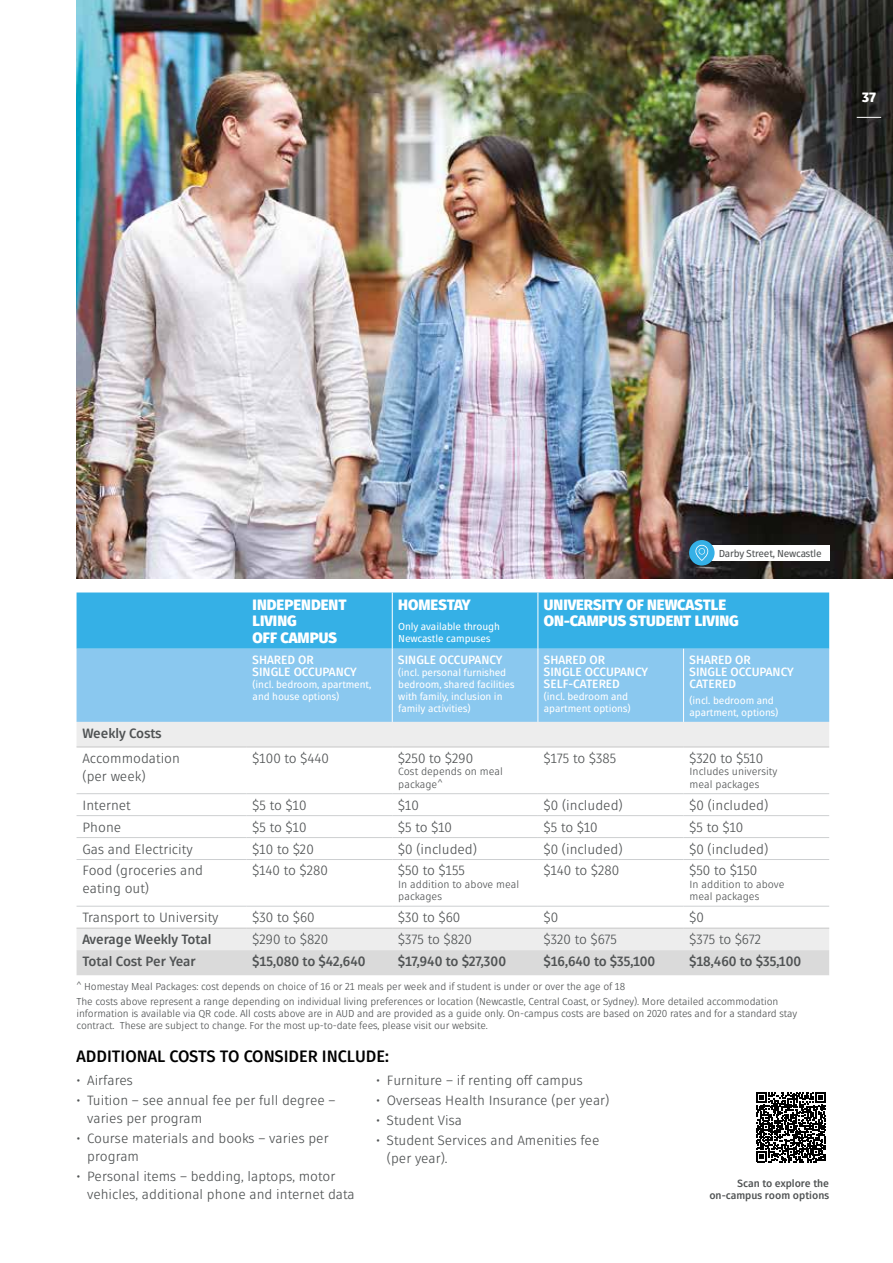
<style>
.page{position:relative;width:893px;height:1263px;background:#fff}
.page>*{position:absolute;margin:0;border:0;box-sizing:border-box;transform-origin:0 0}
.t1{font:700 16.5px "Fuse V.2 Display";color:#000}
.t2{font:900 15px/16.5px "Fuse V.2 Display";color:#fff}
.t3{font:13.5px/18px "Fuse V.2 Display";color:#505354}
.t4{font:700 13.5px "Fuse V.2 Display";color:#505354}
.t5{font:900 13.5px "Fuse V.2 Display";color:#fff}
.t6{font:700 12px/12px "Fuse V.2 Display";color:#fff}
.t7{font:10.5px/12.5px "Fuse V.2 Display";color:#505354}
.t8{font:700 10.5px/12px "Fuse V.2 Display";color:#505354;text-align:right}
.t9{font:10.2px/15px "Fuse V.2 Display";letter-spacing:-.01em;color:#505354}
.t10{font:10.2px/12px "Fuse V.2 Display";letter-spacing:-.01em;color:#fff}
.t11{font:10.2px "Fuse V.2 Display";letter-spacing:-.02em;color:#505354}
</style>
<div class="page">
<img style="left:77px;top:0;width:816px;height:578px">
<div style="left:77px;top:592px;width:752px;height:57px;background:#35b0e6"></div>
<div style="left:77px;top:649px;width:752px;height:73px;background:#8ac8ef"></div>
<svg style="left:77px;top:722px;width:752px;height:228px"></svg>
<div style="left:77px;top:950px;width:752px;height:25px;background:#dadada"></div>
<hr style="left:77px;top:747px;width:170px;height:1px;background:#c6c6c6">
<hr style="left:247px;top:747px;width:145px;height:1px;background:#c6c6c6">
<hr style="left:392px;top:747px;width:146px;height:1px;background:#c6c6c6">
<hr style="left:538px;top:747px;width:146px;height:1px;background:#c6c6c6">
<hr style="left:684px;top:747px;width:145px;height:1px;background:#c6c6c6">
<hr style="left:77px;top:928px;width:170px;height:1px;background:#c6c6c6">
<hr style="left:247px;top:928px;width:145px;height:1px;background:#c6c6c6">
<hr style="left:392px;top:928px;width:146px;height:1px;background:#c6c6c6">
<hr style="left:538px;top:928px;width:146px;height:1px;background:#c6c6c6">
<hr style="left:684px;top:928px;width:145px;height:1px;background:#c6c6c6">
<hr style="left:77px;top:793px;width:170px;height:1px;background:#cdcfd1">
<hr style="left:247px;top:793px;width:145px;height:1px;background:#cdcfd1">
<hr style="left:392px;top:793px;width:146px;height:1px;background:#cdcfd1">
<hr style="left:538px;top:793px;width:146px;height:1px;background:#cdcfd1">
<hr style="left:684px;top:793px;width:145px;height:1px;background:#cdcfd1">
<hr style="left:77px;top:815px;width:170px;height:1px;background:#cdcfd1">
<hr style="left:247px;top:815px;width:145px;height:1px;background:#cdcfd1">
<hr style="left:392px;top:815px;width:146px;height:1px;background:#cdcfd1">
<hr style="left:538px;top:815px;width:146px;height:1px;background:#cdcfd1">
<hr style="left:684px;top:815px;width:145px;height:1px;background:#cdcfd1">
<hr style="left:77px;top:837px;width:170px;height:1px;background:#cdcfd1">
<hr style="left:247px;top:837px;width:145px;height:1px;background:#cdcfd1">
<hr style="left:392px;top:837px;width:146px;height:1px;background:#cdcfd1">
<hr style="left:538px;top:837px;width:146px;height:1px;background:#cdcfd1">
<hr style="left:684px;top:837px;width:145px;height:1px;background:#cdcfd1">
<hr style="left:77px;top:859px;width:170px;height:1px;background:#cdcfd1">
<hr style="left:247px;top:859px;width:145px;height:1px;background:#cdcfd1">
<hr style="left:392px;top:859px;width:146px;height:1px;background:#cdcfd1">
<hr style="left:538px;top:859px;width:146px;height:1px;background:#cdcfd1">
<hr style="left:684px;top:859px;width:145px;height:1px;background:#cdcfd1">
<hr style="left:77px;top:906px;width:170px;height:1px;background:#cdcfd1">
<hr style="left:247px;top:906px;width:145px;height:1px;background:#cdcfd1">
<hr style="left:392px;top:906px;width:146px;height:1px;background:#cdcfd1">
<hr style="left:538px;top:906px;width:146px;height:1px;background:#cdcfd1">
<hr style="left:684px;top:906px;width:145px;height:1px;background:#cdcfd1">
<hr style="left:392px;top:592px;width:1px;height:57px;background:#fff">
<hr style="left:537px;top:592px;width:1px;height:57px;background:#fff">
<hr style="left:392px;top:649px;width:1px;height:73px;background:#fff">
<hr style="left:537px;top:649px;width:1px;height:73px;background:#fff">
<hr style="left:683px;top:649px;width:1px;height:73px;background:#fff">
<svg style="left:756px;top:1092px;width:70px;height:70px"></svg>
<svg style="left:857px;top:117px;width:24px;height:1px"></svg>
<div style="left:702px;top:545px;width:127px;height:16px;background:#fff"></div>
<div style="left:689px;top:540px;width:26px;height:26px;background:#35b0e6;border-radius:50%"></div>
<svg style="left:695px;top:545px;width:13px;height:16px"></svg>
<p class="t5" style="left:862px;top:88px;width:15px">37</p>
<p class="t2" style="left:253px;top:596px;width:95px">INDEPENDENT<br>LIVING<br>OFF CAMPUS</p>
<p class="t2" style="left:398px;top:596px;width:74px">HOMESTAY</p>
<p class="t10" style="left:398px;top:621px;width:103px">Only available through<br>Newcastle campuses</p>
<p class="t6" style="left:253px;top:653px;width:106px">SHARED OR<br>SINGLE OCCUPANCY</p>
<p class="t10" style="left:253px;top:678px;width:120px">(incl. bedroom, apartment, and house options)</p>
<p class="t6" style="left:398px;top:653px;width:106px">SINGLE OCCUPANCY</p>
<p class="t10" style="left:398px;top:666px;width:118px">(incl. personal furnished bedroom, shared facilities with family, inclusion in family activities)</p>
<p class="t4" style="left:83px;top:725px;width:81px">Weekly Costs</p>
<p class="t3" style="left:83px;top:749px;width:99px">Accommodation (per week)</p>
<p class="t3" style="left:253px;top:749px;width:78px">$100 to $440</p>
<p class="t3" style="left:398px;top:749px;width:76px">$250 to $290</p>
<p class="t7" style="left:398px;top:765px;width:106px">Cost depends on meal package^</p>
<p class="t11" style="left:719px;top:547px;width:104px">Darby Street, Newcastle</p>
<p class="t2" style="left:544px;top:596px;width:196px">UNIVERSITY OF NEWCASTLE<br>ON-CAMPUS STUDENT LIVING</p>
<p class="t6" style="left:544px;top:653px;width:106px">SHARED OR<br>SINGLE OCCUPANCY<br>SELF-CATERED</p>
<p class="t10" style="left:544px;top:690px;width:88px">(incl. bedroom and apartment options)</p>
<p class="t6" style="left:690px;top:653px;width:106px">SHARED OR<br>SINGLE OCCUPANCY<br>CATERED</p>
<p class="t10" style="left:690px;top:694px;width:90px">(incl. bedroom and apartment, options)</p>
<p class="t3" style="left:544px;top:749px;width:74px">$175 to $385</p>
<p class="t3" style="left:689px;top:749px;width:75px">$320 to $510</p>
<p class="t7" style="left:690px;top:765px;width:89px">Includes university meal packages</p>
<p class="t3" style="left:83px;top:796px;width:50px">Internet</p>
<p class="t3" style="left:253px;top:796px;width:55px">$5 to $10</p>
<p class="t3" style="left:398px;top:796px;width:22px">$10</p>
<p class="t3" style="left:544px;top:796px;width:80px">$0 (included)</p>
<p class="t3" style="left:689px;top:796px;width:80px">$0 (included)</p>
<p class="t3" style="left:83px;top:818px;width:40px">Phone</p>
<p class="t3" style="left:253px;top:818px;width:55px">$5 to $10</p>
<p class="t3" style="left:398px;top:818px;width:55px">$5 to $10</p>
<p class="t3" style="left:544px;top:818px;width:55px">$5 to $10</p>
<p class="t3" style="left:689px;top:818px;width:55px">$5 to $10</p>
<p class="t3" style="left:82px;top:840px;width:112px">Gas and Electricity</p>
<p class="t3" style="left:253px;top:840px;width:63px">$10 to $20</p>
<p class="t3" style="left:398px;top:840px;width:80px">$0 (included)</p>
<p class="t3" style="left:544px;top:840px;width:80px">$0 (included)</p>
<p class="t3" style="left:689px;top:840px;width:80px">$0 (included)</p>
<p class="t3" style="left:82px;top:862px;width:122px">Food (groceries and eating out)</p>
<p class="t3" style="left:253px;top:862px;width:77px">$140 to $280</p>
<p class="t3" style="left:398px;top:862px;width:68px">$50 to $155</p>
<p class="t3" style="left:544px;top:862px;width:77px">$140 to $280</p>
<p class="t3" style="left:689px;top:862px;width:69px">$50 to $150</p>
<p class="t7" style="left:690px;top:878px;width:96px">In addition to above meal packages</p>
<p class="t7" style="left:398px;top:878px;width:122px">In addition to above meal packages</p>
<p class="t3" style="left:83px;top:908px;width:137px">Transport to University</p>
<p class="t3" style="left:253px;top:908px;width:63px">$30 to $60</p>
<p class="t3" style="left:398px;top:908px;width:63px">$30 to $60</p>
<p class="t3" style="left:544px;top:908px;width:16px">$0</p>
<p class="t3" style="left:689px;top:908px;width:16px">$0</p>
<p class="t4" style="left:83px;top:931px;width:130px">Average Weekly Total</p>
<p class="t3" style="left:253px;top:930px;width:77px">$290 to $820</p>
<p class="t3" style="left:398px;top:930px;width:75px">$375 to $820</p>
<p class="t3" style="left:544px;top:930px;width:75px">$320 to $675</p>
<p class="t3" style="left:689px;top:930px;width:73px">$375 to $672</p>
<p class="t4" style="left:82px;top:953px;width:115px">Total Cost Per Year</p>
<p class="t4" style="left:253px;top:953px;width:114px">$15,080 to $42,640</p>
<p class="t4" style="left:398px;top:953px;width:109px">$17,940 to $27,300</p>
<p class="t4" style="left:544px;top:953px;width:113px">$16,640 to $35,100</p>
<p class="t4" style="left:689px;top:953px;width:113px">$18,460 to $35,100</p>
<p class="t9" style="left:77px;top:979px;width:703px">^ Homestay Meal Packages: cost depends on choice of 16 or 21 meals per week and if student is under or over the age of 18<br>The costs above represent a range depending on individual living preferences or location (Newcastle, Central Coast, or Sydney). More detailed accommodation</p>
<p class="t9" style="left:77px;top:1007px;width:722px;line-height:12px">information is available via QR code. All costs above are in AUD and are provided as a guide only. On-campus costs are based on 2020 rates and for a standard stay contract. These are subject to change. For the most up-to-date fees, please visit our website.</p>
<p class="t1" style="left:77px;top:1046px;width:314px">ADDITIONAL COSTS TO CONSIDER INCLUDE:</p>
<p class="t3" style="left:77px;top:1071px;width:58px">• Airfares</p>
<p class="t3" style="left:87px;top:1091px;width:250px;text-indent:-11px">• Tuition – see annual fee per full degree – varies per program</p>
<p class="t3" style="left:87px;top:1129px;width:243px;text-indent:-11px">• Course materials and books – varies per program</p>
<p class="t3" style="left:87px;top:1167px;width:269px;text-indent:-11px">• Personal items – bedding, laptops, motor vehicles, additional phone and internet data</p>
<p class="t3" style="left:376px;top:1071px;width:208px">• Furniture – if renting off campus</p>
<p class="t3" style="left:376px;top:1091px;width:235px">• Overseas Health Insurance (per year)</p>
<p class="t3" style="left:376px;top:1111px;width:87px">• Student Visa</p>
<p class="t3" style="left:387px;top:1131px;width:214px;text-indent:-11px">• Student Services and Amenities fee (per year).</p>
<p class="t8" style="left:709px;top:1177px;width:121px">Scan to explore the on-campus room options</p>
</div>
